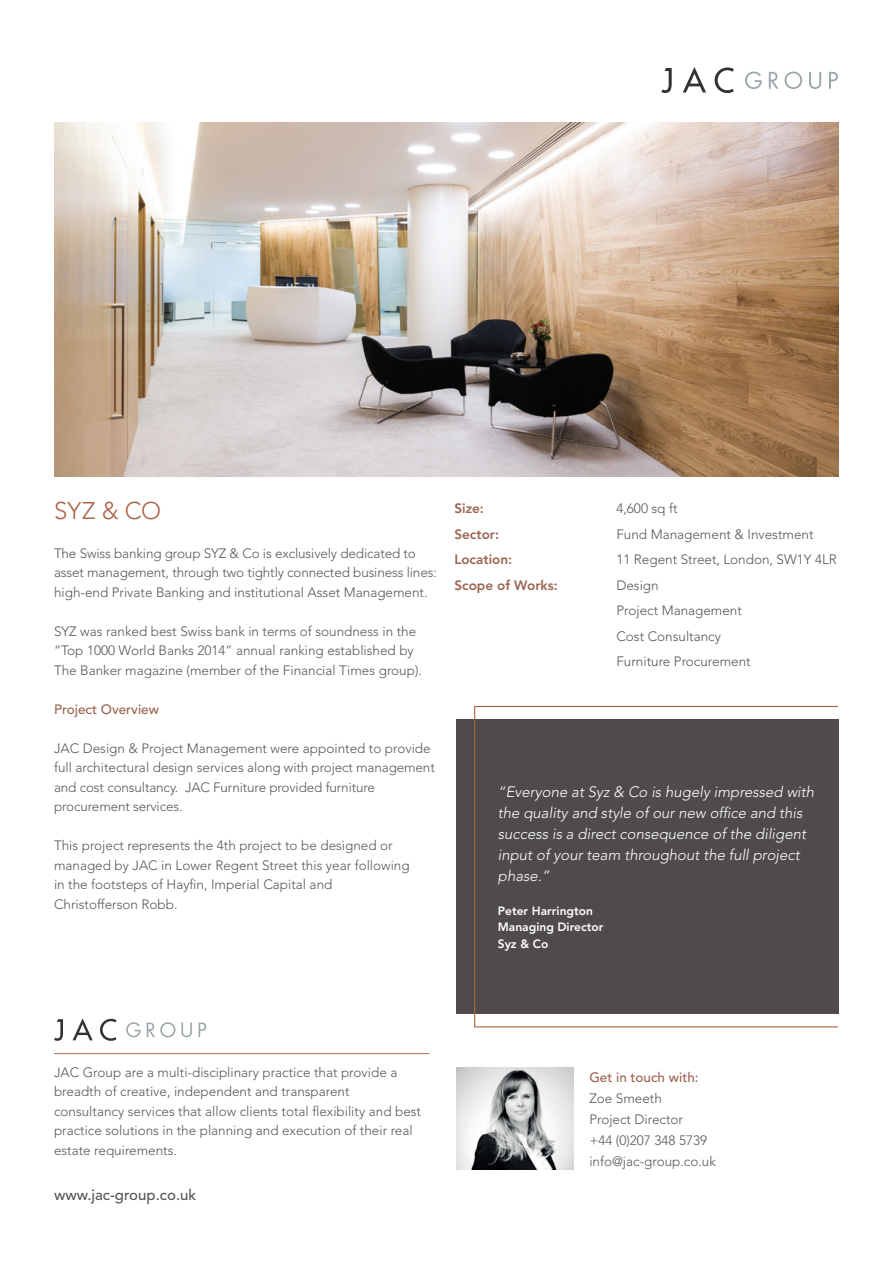
<style>
.page{position:relative;width:893px;height:1263px;background:#fff}
.page>*{position:absolute;margin:0;border:0;box-sizing:border-box;transform-origin:0 0}
.t1{font:300 24px "Avenir LT Std";color:#ac6347}
.t2{font:italic 300 15px/21px "Avenir LT Std";color:#fff}
.t3{font:500 15px "Avenir LT Std";color:#575756}
.t4{font:300 13.5px/19.5px "Avenir LT Std";color:#57585a}
.t5{font:300 13.5px/25.5px "Avenir LT Std";color:#575756}
.t6{font:800 13.5px "Avenir LT Std";color:#9b6350}
.t7{font:500 13.5px "Avenir LT Std";color:#9b6350}
.t8{font:800 12px/16.5px "Avenir LT Std";color:#fff}
</style>
<div class="page">
<img style="left:54px;top:122px;width:785px;height:354px">
<svg style="left:683px;top:67px;width:23px;height:25px"></svg>
<svg style="left:661px;top:68px;width:11px;height:25px"></svg>
<svg style="left:715px;top:67px;width:19px;height:26px"></svg>
<svg style="left:745px;top:72px;width:17px;height:17px"></svg>
<svg style="left:769px;top:72px;width:10px;height:17px"></svg>
<svg style="left:785px;top:72px;width:17px;height:17px"></svg>
<svg style="left:809px;top:72px;width:12px;height:17px"></svg>
<svg style="left:829px;top:72px;width:9px;height:17px"></svg>
<div style="left:456px;top:719px;width:383px;height:295px;background:#4f4b4c"></div>
<svg style="left:73px;top:1018px;width:20px;height:22px"></svg>
<svg style="left:54px;top:1019px;width:9px;height:22px"></svg>
<svg style="left:100px;top:1019px;width:17px;height:22px"></svg>
<svg style="left:126px;top:1022px;width:15px;height:15px"></svg>
<svg style="left:147px;top:1022px;width:28px;height:15px"></svg>
<svg style="left:181px;top:1022px;width:11px;height:15px"></svg>
<svg style="left:199px;top:1022px;width:7px;height:15px"></svg>
<hr style="left:54px;top:1053px;width:375px;height:1px;background:#ba7d66">
<div style="left:474px;top:706px;width:364px;height:321px;border:1px solid #ac6347"></div>
<img style="left:456px;top:1067px;width:117px;height:102px">
<h1 class="t1" style="left:54px;top:496px;width:109px">SYZ &amp; CO</h1>
<p class="t4" style="left:54px;top:543px;width:384px">The Swiss banking group SYZ &amp; Co is exclusively dedicated to asset management, through two tightly connected business lines: high-end Private Banking and institutional Asset Management.</p>
<p class="t4" style="left:54px;top:621px;width:370px">SYZ was ranked best Swiss bank in terms of soundness in the “Top 1000 World Banks 2014” annual ranking established by<br>The Banker magazine (member of the Financial Times group).</p>
<p class="t7" style="left:54px;top:701px;width:107px">Project Overview</p>
<p class="t4" style="left:54px;top:738px;width:382px">JAC Design &amp; Project Management were appointed to provide full architectural design services along with project management and cost consultancy. JAC Furniture provided furniture procurement services.</p>
<p class="t4" style="left:54px;top:836px;width:357px">This project represents the 4th project to be designed or managed by JAC in Lower Regent Street this year following in the footsteps of Hayfin, Imperial Capital and Christofferson Robb.</p>
<p class="t6" style="left:454px;top:500px;width:31px">Size:</p>
<p class="t5" style="left:616px;top:496px;width:63px">4,600 sq ft</p>
<p class="t6" style="left:454px;top:526px;width:46px">Sector:</p>
<p class="t5" style="left:616px;top:521px;width:199px">Fund Management &amp; Investment</p>
<p class="t6" style="left:454px;top:551px;width:59px">Location:</p>
<p class="t5" style="left:616px;top:547px;width:222px">11 Regent Street, London, SW1Y 4LR</p>
<p class="t6" style="left:454px;top:577px;width:105px">Scope of Works:</p>
<p class="t5" style="left:616px;top:572px;width:136px">Design<br>Project Management<br>Cost Consultancy<br>Furniture Procurement</p>
<p class="t2" style="left:498px;top:782px;width:318px">“Everyone at Syz &amp; Co is hugely impressed with the quality and style of our new office and this success is a direct consequence of the diligent input of your team throughout the full project phase.”</p>
<p class="t8" style="left:498px;top:902px;width:107px">Peter Harrington<br>Managing Director<br>Syz &amp; Co</p>
<p class="t4" style="left:54px;top:1062px;width:369px">JAC Group are a multi-disciplinary practice that provide a breadth of creative, independent and transparent consultancy services that allow clients total flexibility and best practice solutions in the planning and execution of their real estate requirements.</p>
<p class="t7" style="left:589px;top:1070px;width:111px">Get in touch with:</p>
<p class="t5" style="left:589px;top:1088px;width:128px;line-height:21px">Zoe Smeeth<br>Project Director<br>+44 (0)207 348 5739 info@jac-group.co.uk</p>
<p class="t3" style="left:54px;top:1186px;width:144px">www.jac-group.co.uk</p>
</div>
